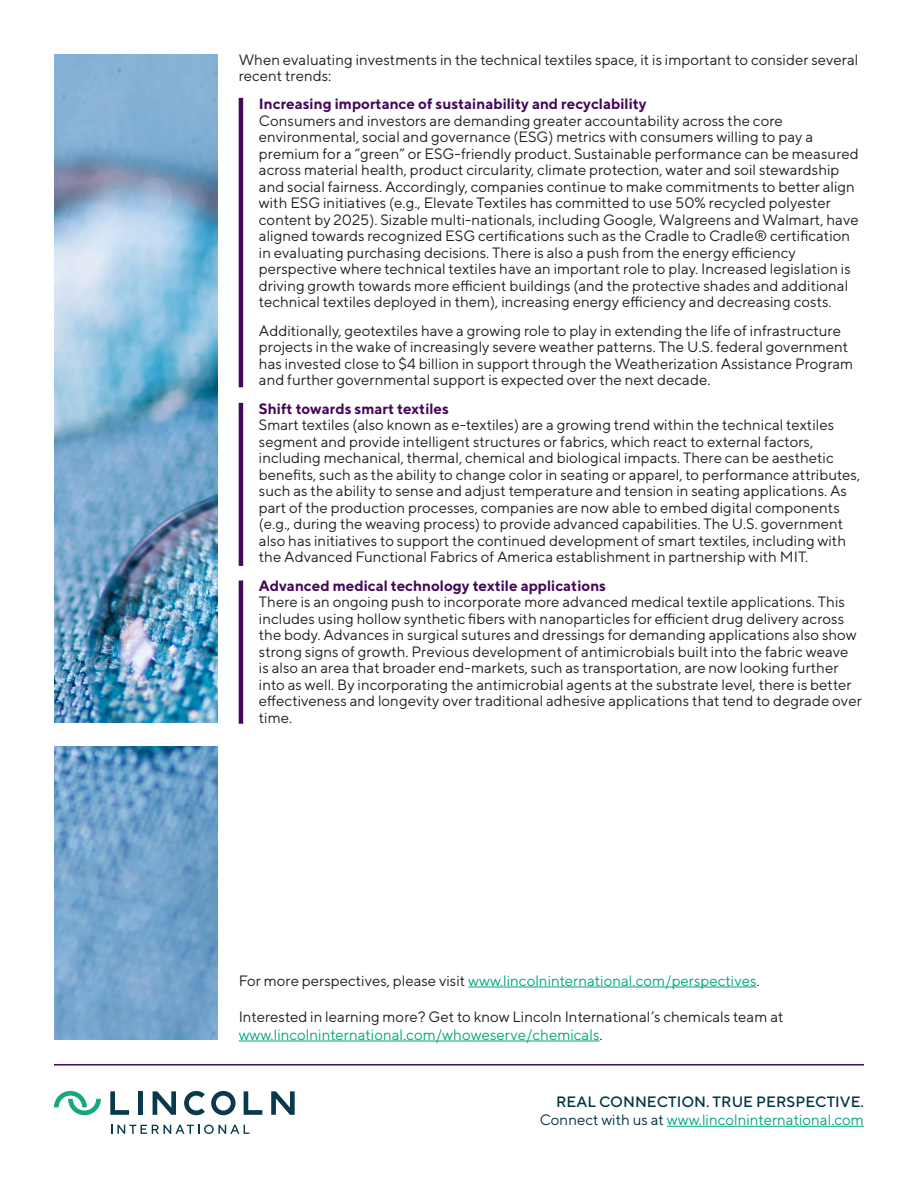
<style>
.page{position:relative;width:918px;height:1188px;background:#fff}
.page>*{position:absolute;margin:0;border:0;box-sizing:border-box;transform-origin:0 0}
.t1{font:15px/16.5px "TT Norms";color:#231f20}
.t2{font:700 15px "TT Norms";color:#450758}
.t3{font:500 15px/18px "TT Norms";color:#003543;text-align:right}
.t4{font:15px "TT Norms";color:#00a77d}
.s1{color:#231f20}
.s2{color:#00a77d}
.s3{font-weight:400}
.s4{font-weight:400;color:#00a77d}
</style>
<div class="page">
<div style="left:138px;top:1091px;width:5px;height:24px;background:#093a4b"></div>
<svg style="left:153px;top:1091px;width:23px;height:24px"></svg>
<svg style="left:110px;top:1091px;width:19px;height:24px"></svg>
<svg style="left:271px;top:1091px;width:24px;height:24px"></svg>
<svg style="left:244px;top:1091px;width:18px;height:24px"></svg>
<svg style="left:184px;top:1091px;width:21px;height:24px"></svg>
<svg style="left:211px;top:1091px;width:25px;height:24px"></svg>
<svg style="left:54px;top:1091px;width:47px;height:24px"></svg>
<svg style="left:111px;top:1125px;width:138px;height:9px"></svg>
<hr style="left:54px;top:1064px;width:810px;height:2px;background:#450758">
<hr style="left:667px;top:1126px;width:197px;height:1px;background:#00a77d">
<img style="left:54px;top:54px;width:163px;height:986px">
<hr style="left:468px;top:987px;width:289px;height:1px;background:#00a77d">
<hr style="left:239px;top:1041px;width:360px;height:1px;background:#00a77d">
<div style="left:44px;top:724px;width:182px;height:22px;background:#fff"></div>
<hr style="left:239px;top:98px;width:4px;height:289px;background:#450758">
<hr style="left:239px;top:403px;width:4px;height:163px;background:#450758">
<hr style="left:239px;top:580px;width:4px;height:144px;background:#450758">
<p class="t1" style="left:239px;top:51px;width:621px">When evaluating investments in the technical textiles space, it is important to consider several recent trends:</p>
<p class="t2" style="left:259px;top:95px;width:389px">Increasing importance of sustainability and recyclability</p>
<p class="t1" style="left:259px;top:112px;width:601px">Consumers and investors are demanding greater accountability across the core environmental, social and governance (ESG) metrics with consumers willing to pay a premium for a “green” or ESG-friendly product. Sustainable performance can be measured across material health, product circularity, climate protection, water and soil stewardship and social fairness. Accordingly, companies continue to make commitments to better align with ESG initiatives (e.g., Elevate Textiles has committed to use 50% recycled polyester content by 2025). Sizable multi-nationals, including Google, Walgreens and Walmart, have aligned towards recognized ESG certifications such as the Cradle to Cradle® certification in evaluating purchasing decisions. There is also a push from the energy efficiency perspective where technical textiles have an important role to play. Increased legislation is driving growth towards more efficient buildings (and the protective shades and additional technical textiles deployed in them), increasing energy efficiency and decreasing costs.</p>
<p class="t1" style="left:259px;top:322px;width:596px">Additionally, geotextiles have a growing role to play in extending the life of infrastructure projects in the wake of increasingly severe weather patterns. The U.S. federal government has invested close to $4 billion in support through the Weatherization Assistance Program and further governmental support is expected over the next decade.</p>
<p class="t2" style="left:259px;top:399px;width:192px">Shift towards smart textiles</p>
<p class="t1" style="left:259px;top:417px;width:603px">Smart textiles (also known as e-textiles) are a growing trend within the technical textiles segment and provide intelligent structures or fabrics, which react to external factors, including mechanical, thermal, chemical and biological impacts. There can be aesthetic benefits, such as the ability to change color in seating or apparel, to performance attributes, such as the ability to sense and adjust temperature and tension in seating applications. As part of the production processes, companies are now able to embed digital components (e.g., during the weaving process) to provide advanced capabilities. The U.S. government also has initiatives to support the continued development of smart textiles, including with the Advanced Functional Fabrics of America establishment in partnership with MIT.</p>
<p class="t2" style="left:259px;top:576px;width:349px">Advanced medical technology textile applications</p>
<p class="t1" style="left:259px;top:594px;width:604px">There is an ongoing push to incorporate more advanced medical textile applications. This includes using hollow synthetic fibers with nanoparticles for efficient drug delivery across the body. Advances in surgical sutures and dressings for demanding applications also show strong signs of growth. Previous development of antimicrobials built into the fabric weave is also an area that broader end-markets, such as transportation, are now looking further into as well. By incorporating the antimicrobial agents at the substrate level, there is better effectiveness and longevity over traditional adhesive applications that tend to degrade over time.</p>
<p class="t4" style="left:239px;top:971px;width:523px"><span class="s1">For more perspectives, please visit</span> www.lincolninternational.com/perspectives<span class="s1">.</span></p>
<p class="t1" style="left:239px;top:1007px;width:546px;line-height:18px">Interested in learning more? Get to know Lincoln International’s chemicals team at <span class="s2">www.lincolninternational.com/whoweserve/chemicals</span>.</p>
<p class="t3" style="left:540px;top:1092px;width:326px">REAL CONNECTION. TRUE PERSPECTIVE.<br><span class="s3">Connect with us at</span> <span class="s4">www.lincolninternational.com</span></p>
</div>
